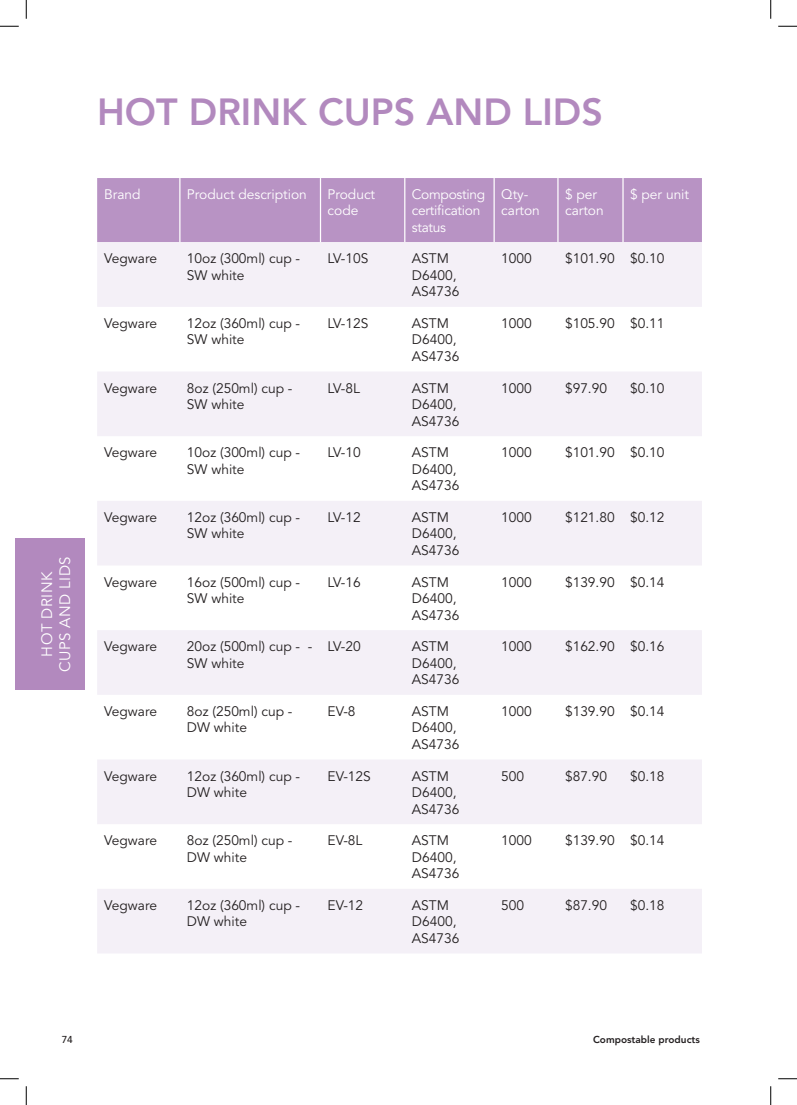
<style>
.page{position:relative;width:797px;height:1105px;background:#fff}
.page>*{position:absolute;margin:0;border:0;box-sizing:border-box;transform-origin:0 0}
.t1{font:800 37.5px "Avenir LT Std";color:#b289be}
.t2{font:15px/18px "Avenir LT Std";letter-spacing:.03em;color:#fff;text-align:center}
.t3{font:13.75px/16.5px "Avenir LT Std";color:#231f20}
.t4{font:13.75px/16.2px "Avenir LT Std";color:#fff}
.t5{font:13.75px/16.2px "Avenir LT Std";letter-spacing:-.02em;color:#fff}
.t6{font:800 10px "Avenir LT Std";color:#231f20}
.t7{font:500 10px "Avenir LT Std";color:#231f20}
</style>
<div class="page">
<div style="left:97px;top:178px;width:605px;height:64px;background:#b893c4"></div>
<svg style="left:97px;top:242px;width:605px;height:711px;fill:#f4f0f7"></svg>
<hr style="left:179px;top:178px;width:1px;height:64px;background:#fff">
<hr style="left:320px;top:178px;width:1px;height:64px;background:#fff">
<hr style="left:404px;top:178px;width:1px;height:64px;background:#fff">
<hr style="left:493px;top:178px;width:2px;height:64px;background:#fff">
<hr style="left:557px;top:178px;width:1px;height:64px;background:#fff">
<hr style="left:622px;top:178px;width:1px;height:64px;background:#fff">
<div style="left:16px;top:538px;width:69px;height:152px;background:#b289be"></div>
<svg style="left:0;top:25px;width:19px;height:2px"></svg>
<svg style="left:778px;top:25px;width:19px;height:2px"></svg>
<svg style="left:0;top:1078px;width:19px;height:1px"></svg>
<svg style="left:778px;top:1078px;width:19px;height:1px"></svg>
<svg style="left:25px;top:0;width:2px;height:19px"></svg>
<svg style="left:25px;top:1086px;width:2px;height:19px"></svg>
<svg style="left:770px;top:0;width:1px;height:19px"></svg>
<svg style="left:770px;top:1086px;width:1px;height:19px"></svg>
<p class="t2" style="left:38px;top:672px;width:117px;rotate:-90deg">HOT DRINK<br>CUPS AND LIDS</p>
<p class="t1" style="left:97px;top:90px;width:507px">HOT DRINK CUPS AND LIDS</p>
<p class="t4" style="left:104px;top:187px;width:38px">Brand</p>
<p class="t4" style="left:187px;top:187px;width:121px">Product description</p>
<p class="t4" style="left:327px;top:187px;width:49px">Product code</p>
<p class="t5" style="left:412px;top:187px;width:75px">Composting certification status</p>
<p class="t4" style="left:501px;top:187px;width:40px">Qty&shy;carton</p>
<p class="t4" style="left:565px;top:187px;width:40px">$ per carton</p>
<p class="t4" style="left:630px;top:187px;width:61px">$ per unit</p>
<p class="t3" style="left:104px;top:251px;width:54px">Vegware</p>
<p class="t3" style="left:187px;top:251px;width:115px">10oz (300ml) cup -<br>SW white</p>
<p class="t3" style="left:327px;top:251px;width:42px">LV-10S</p>
<p class="t3" style="left:412px;top:251px;width:49px">ASTM<br>D6400,<br>AS4736</p>
<p class="t3" style="left:501px;top:251px;width:32px">1000</p>
<p class="t3" style="left:565px;top:251px;width:51px">$101.90</p>
<p class="t3" style="left:630px;top:251px;width:36px">$0.10</p>
<p class="t3" style="left:104px;top:315px;width:54px">Vegware</p>
<p class="t3" style="left:187px;top:315px;width:115px">12oz (360ml) cup -<br>SW white</p>
<p class="t3" style="left:327px;top:315px;width:42px">LV-12S</p>
<p class="t3" style="left:412px;top:315px;width:49px">ASTM<br>D6400,<br>AS4736</p>
<p class="t3" style="left:501px;top:315px;width:32px">1000</p>
<p class="t3" style="left:565px;top:315px;width:51px">$105.90</p>
<p class="t3" style="left:630px;top:315px;width:36px">$0.11</p>
<p class="t3" style="left:104px;top:380px;width:54px">Vegware</p>
<p class="t3" style="left:187px;top:380px;width:107px">8oz (250ml) cup -<br>SW white</p>
<p class="t3" style="left:327px;top:380px;width:34px">LV-8L</p>
<p class="t3" style="left:412px;top:380px;width:49px">ASTM<br>D6400,<br>AS4736</p>
<p class="t3" style="left:501px;top:380px;width:32px">1000</p>
<p class="t3" style="left:565px;top:380px;width:44px">$97.90</p>
<p class="t3" style="left:630px;top:380px;width:36px">$0.10</p>
<p class="t3" style="left:104px;top:445px;width:54px">Vegware</p>
<p class="t3" style="left:187px;top:445px;width:115px">10oz (300ml) cup -<br>SW white</p>
<p class="t3" style="left:327px;top:445px;width:35px">LV-10</p>
<p class="t3" style="left:412px;top:445px;width:49px">ASTM<br>D6400,<br>AS4736</p>
<p class="t3" style="left:501px;top:445px;width:32px">1000</p>
<p class="t3" style="left:565px;top:445px;width:51px">$101.90</p>
<p class="t3" style="left:630px;top:445px;width:36px">$0.10</p>
<p class="t3" style="left:104px;top:509px;width:54px">Vegware</p>
<p class="t3" style="left:187px;top:509px;width:115px">12oz (360ml) cup -<br>SW white</p>
<p class="t3" style="left:327px;top:509px;width:35px">LV-12</p>
<p class="t3" style="left:412px;top:509px;width:49px">ASTM<br>D6400,<br>AS4736</p>
<p class="t3" style="left:501px;top:509px;width:32px">1000</p>
<p class="t3" style="left:565px;top:509px;width:51px">$121.80</p>
<p class="t3" style="left:630px;top:509px;width:36px">$0.12</p>
<p class="t3" style="left:104px;top:574px;width:54px">Vegware</p>
<p class="t3" style="left:187px;top:574px;width:115px">16oz (500ml) cup -<br>SW white</p>
<p class="t3" style="left:327px;top:574px;width:35px">LV-16</p>
<p class="t3" style="left:412px;top:574px;width:49px">ASTM<br>D6400,<br>AS4736</p>
<p class="t3" style="left:501px;top:574px;width:32px">1000</p>
<p class="t3" style="left:565px;top:574px;width:51px">$139.90</p>
<p class="t3" style="left:630px;top:574px;width:36px">$0.14</p>
<p class="t3" style="left:104px;top:639px;width:54px">Vegware</p>
<p class="t3" style="left:187px;top:639px;width:127px">20oz (500ml) cup - -<br>SW white</p>
<p class="t3" style="left:327px;top:639px;width:35px">LV-20</p>
<p class="t3" style="left:412px;top:639px;width:49px">ASTM<br>D6400,<br>AS4736</p>
<p class="t3" style="left:501px;top:639px;width:32px">1000</p>
<p class="t3" style="left:565px;top:639px;width:51px">$162.90</p>
<p class="t3" style="left:630px;top:639px;width:36px">$0.16</p>
<p class="t3" style="left:104px;top:703px;width:54px">Vegware</p>
<p class="t3" style="left:187px;top:703px;width:107px">8oz (250ml) cup -<br>DW white</p>
<p class="t3" style="left:327px;top:703px;width:30px">EV-8</p>
<p class="t3" style="left:412px;top:703px;width:49px">ASTM<br>D6400,<br>AS4736</p>
<p class="t3" style="left:501px;top:703px;width:32px">1000</p>
<p class="t3" style="left:565px;top:703px;width:51px">$139.90</p>
<p class="t3" style="left:630px;top:703px;width:36px">$0.14</p>
<p class="t3" style="left:104px;top:768px;width:54px">Vegware</p>
<p class="t3" style="left:187px;top:768px;width:115px">12oz (360ml) cup -<br>DW white</p>
<p class="t3" style="left:327px;top:768px;width:45px">EV-12S</p>
<p class="t3" style="left:412px;top:768px;width:49px">ASTM<br>D6400,<br>AS4736</p>
<p class="t3" style="left:501px;top:768px;width:24px">500</p>
<p class="t3" style="left:565px;top:768px;width:44px">$87.90</p>
<p class="t3" style="left:630px;top:768px;width:36px">$0.18</p>
<p class="t3" style="left:104px;top:832px;width:54px">Vegware</p>
<p class="t3" style="left:187px;top:832px;width:107px">8oz (250ml) cup -<br>DW white</p>
<p class="t3" style="left:327px;top:832px;width:36px">EV-8L</p>
<p class="t3" style="left:412px;top:832px;width:49px">ASTM<br>D6400,<br>AS4736</p>
<p class="t3" style="left:501px;top:832px;width:32px">1000</p>
<p class="t3" style="left:565px;top:832px;width:51px">$139.90</p>
<p class="t3" style="left:630px;top:832px;width:36px">$0.14</p>
<p class="t3" style="left:104px;top:897px;width:54px">Vegware</p>
<p class="t3" style="left:187px;top:897px;width:115px">12oz (360ml) cup -<br>DW white</p>
<p class="t3" style="left:327px;top:897px;width:37px">EV-12</p>
<p class="t3" style="left:412px;top:897px;width:49px">ASTM<br>D6400,<br>AS4736</p>
<p class="t3" style="left:501px;top:897px;width:24px">500</p>
<p class="t3" style="left:565px;top:897px;width:44px">$87.90</p>
<p class="t3" style="left:630px;top:897px;width:36px">$0.18</p>
<p class="t7" style="left:62px;top:1034px;width:13px">74</p>
<p class="t6" style="left:593px;top:1034px;width:108px">Compostable products</p>
</div>
